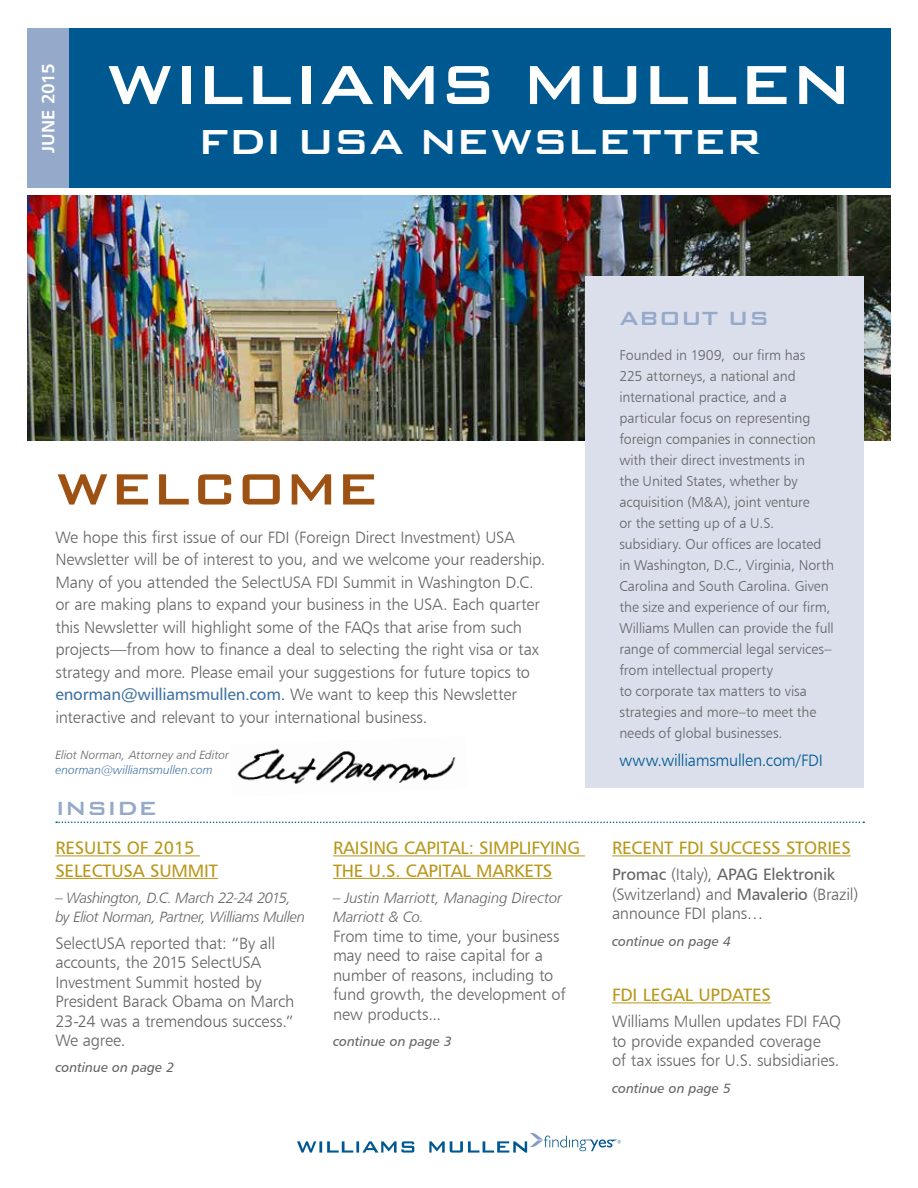
<style>
.page{position:relative;width:918px;height:1188px;background:#fff}
.page>*{position:absolute;margin:0;border:0;box-sizing:border-box;transform-origin:0 0}
.t1{font:500 73.5px "Bank Gothic BT";letter-spacing:-.025em;color:#fff}
.t2{font:500 58.5px "Bank Gothic BT";letter-spacing:-.035em;color:#9d5112}
.t3{font:500 46.5px "Bank Gothic BT";letter-spacing:-.02em;color:#fff}
.t4{font:500 25.5px "Bank Gothic BT";letter-spacing:-.01em;color:#95a9ca}
.t5{font:18px/22.5px "Humanist 777 BT Roman B";letter-spacing:-.01em;color:#b9971a}
.t6{font:18px "Humanist 777 BT Bold B";letter-spacing:-.01em;color:#fff}
.t7{font:16.5px/19.5px "Humanist 777 BT Light B";letter-spacing:-.015em;color:#636466}
.t8{font:16.5px "Humanist 777 BT Roman B";letter-spacing:-.01em;color:#4073a4}
.t9{font:16.5px "Humanist 777 BT Roman B";letter-spacing:-.01em;color:#636466}
.t10{font:16.5px "Humanist 777 BT Light B";letter-spacing:-.015em;color:#005890}
.t11{font:15px/19.5px "Humanist 777 BT Light Italic B";letter-spacing:-.025em;color:#636466}
.t12{font:14.25px/21px "Humanist 777 BT Light B";letter-spacing:-.005em;color:#636466}
.t13{font:13.5px "Humanist 777 BT Italic B";color:#636466}
.t14{font:12px "Humanist 777 BT Light Italic B";color:#636466}
.t15{font:12px "Humanist 777 BT Light Italic B";color:#4073a4}
.s1{color:#636466}
.s2{font-family:"Humanist 777 BT Light B";color:#636466}
.s3{font-family:"Humanist 777 BT Light B"}
.s4{font-family:"Humanist 777 BT Roman B"}
</style>
<div class="page">
<svg style="left:297px;top:1133px;width:324px;height:20px"></svg>
<div style="left:68px;top:28px;width:823px;height:160px;background:#005890"></div>
<img style="left:27px;top:195px;width:864px;height:246px">
<div style="left:27px;top:28px;width:41px;height:160px;background:#95a9ca"></div>
<div style="left:585px;top:276px;width:279px;height:512px;background:#dbdfeb"></div>
<svg style="left:56px;top:822px;width:808px;height:1px"></svg>
<hr style="left:55px;top:855px;width:145px;height:1px;background:#b9971a">
<hr style="left:55px;top:878px;width:163px;height:1px;background:#b9971a">
<hr style="left:333px;top:855px;width:252px;height:1px;background:#b9971a">
<hr style="left:333px;top:878px;width:219px;height:1px;background:#b9971a">
<hr style="left:612px;top:855px;width:239px;height:1px;background:#b9971a">
<hr style="left:612px;top:1002px;width:159px;height:1px;background:#b9971a">
<img style="left:237px;top:748px;width:219px;height:36px">
<p class="t6" style="left:37px;top:153px;width:91px;rotate:-90deg">june 2015</p>
<h1 class="t1" style="left:106px;top:44px;width:749px">williams mullen</h1>
<h3 class="t3" style="left:197px;top:116px;width:134px">FDI USA</h3>
<h3 class="t3" style="left:418px;top:116px;width:346px">N ewsletter</h3>
<h2 class="t2" style="left:55px;top:457px;width:326px">welcome</h2>
<p class="t7" style="left:55px;top:526px;width:492px;line-height:22.5px">We hope this first issue of our FDI (Foreign Direct Investment) USA Newsletter will be of interest to you, and we welcome your readership.<br>Many of you attended the SelectUSA FDI Summit in Washington D.C. or are making plans to expand your business in the USA. Each quarter this Newsletter will highlight some of the FAQs that arise from such projects—from how to finance a deal to selecting the right visa or tax strategy and more. Please email your suggestions for future topics to</p>
<p class="t8" style="left:55px;top:684px;width:463px">ENORMAN@WILLIAMSMULLEN.COM<span class="s1">.</span> <span class="s2">We want to keep this Newsletter</span></p>
<p class="t7" style="left:55px;top:707px;width:374px">interactive and relevant to your international business.</p>
<p class="t14" style="left:55px;top:747px;width:175px">Eliot Norman, Attorney and Editor</p>
<p class="t15" style="left:55px;top:762px;width:159px">enorman@williamsmullen.com</p>
<h3 class="t4" style="left:55px;top:795px;width:103px">inside</h3>
<p class="t5" style="left:55px;top:836px;width:164px">RESULTS OF 2015<br>SELECTUSA SUMMIT</p>
<p class="t11" style="left:55px;top:888px;width:251px">– Washington, D.C. March 22-24 2015, by Eliot Norman, Partner, Williams Mullen</p>
<p class="t7" style="left:55px;top:933px;width:241px">SelectUSA reported that: “By all accounts, the 2015 SelectUSA<br>Investment Summit hosted by<br>President Barack Obama on March<br>23-24 was a tremendous success.”<br>We agree.</p>
<p class="t13" style="left:55px;top:1059px;width:120px">continue on page 2</p>
<p class="t5" style="left:333px;top:836px;width:235px">RAISI NG CAPITAL: SIMPLIFYING<br>THE U .S. CAPITAL MAR</p>
<p class="t5" style="left:514px;top:859px;width:40px">KETS</p>
<p class="t11" style="left:333px;top:888px;width:231px">– Justin Marriott, Managing Director<br>Marriott &amp; Co.</p>
<p class="t7" style="left:333px;top:926px;width:234px">From time to time, your business may need to raise capital for a number of reasons, including to fund growth, the development of new products...</p>
<p class="t13" style="left:333px;top:1033px;width:120px">continue on page 3</p>
<h3 class="t4" style="left:619px;top:304px;width:152px">About us</h3>
<p class="t12" style="left:619px;top:344px;width:216px">Founded in 1909, our firm has<br>225 attorneys, a national and international practice, and a particular focus on representing foreign companies in connection with their direct investments in<br>the United States, whether by acquisition (M&amp;A), joint venture<br>or the setting up of a U.S. subsidiary. Our offices are located in Washington, D.C., Virginia, North<br>Carolina and South Carolina. Given the size and experience of our firm,<br>Williams Mullen can provide the full range of commercial legal services– from intellectual property<br>to corporate tax matters to visa strategies and more–to meet the needs of global businesses.</p>
<p class="t10" style="left:619px;top:750px;width:205px">www.williamsmullen.com/FDI</p>
<p class="t5" style="left:612px;top:836px;width:240px">RECENT FDI SUCCESS STORIES</p>
<p class="t9" style="left:612px;top:864px;width:225px">PROMAC <span class="s3">(Italy),</span> APAG ELEKTRONIK</p>
<p class="t7" style="left:612px;top:884px;width:248px">(Switzerland) and <span class="s4">MAVALERIO</span> (Brazil) announce FDI plans…</p>
<p class="t13" style="left:612px;top:932px;width:120px">continue on page 4</p>
<p class="t5" style="left:612px;top:983px;width:161px">FDI LEGAL UPDATES</p>
<p class="t7" style="left:612px;top:1012px;width:231px">Williams Mullen updates FDI FAQ to provide expanded coverage<br>of tax issues for U.S. subsidiaries.</p>
<p class="t13" style="left:612px;top:1079px;width:120px">continue on page 5</p>
</div>
